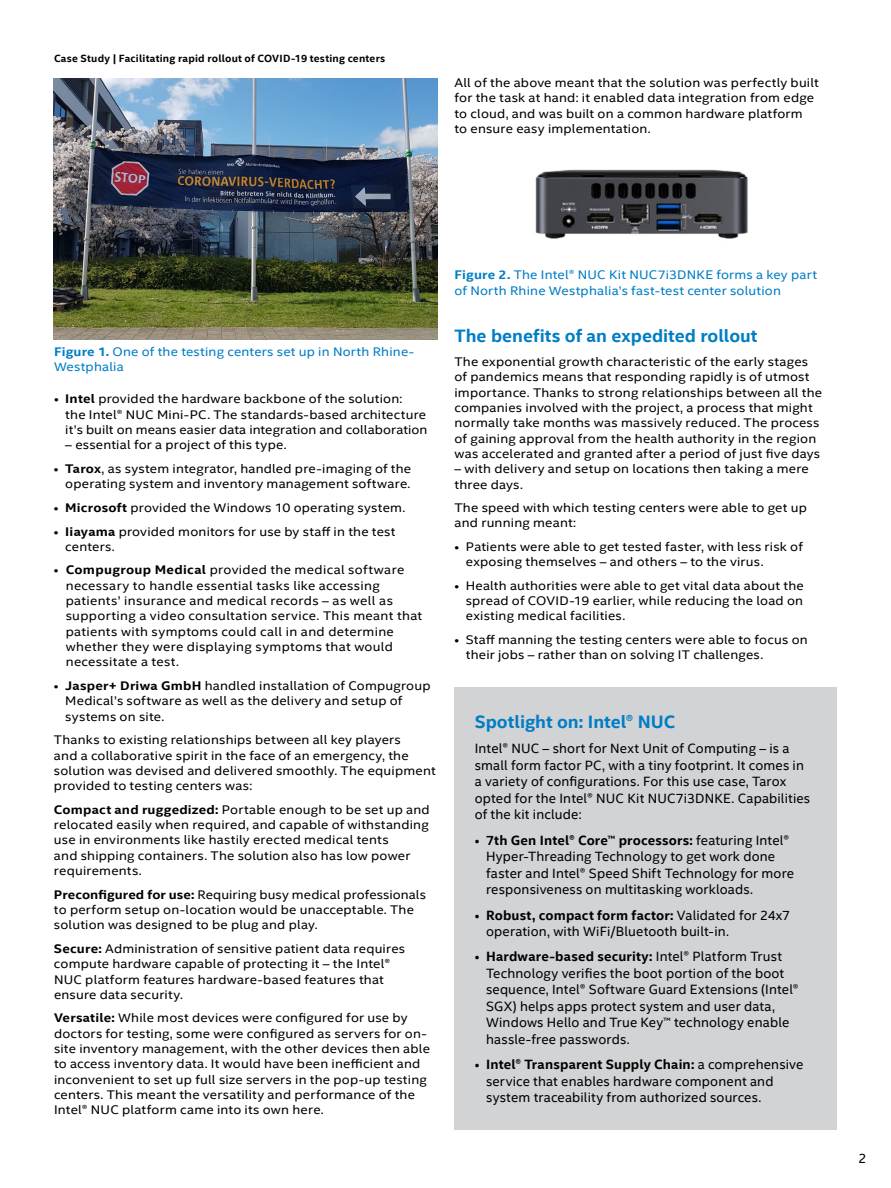
<style>
.page{position:relative;width:891px;height:1188px;background:#fff}
.page>*{position:absolute;margin:0;border:0;box-sizing:border-box;transform-origin:0 0}
.t1{font:700 18px "Intel Clear";color:#007dc5}
.t2{font:13.5px/16.5px "Intel Clear";letter-spacing:.01em;color:#000}
.t3{font:12.6px/15.3px "Intel Clear";letter-spacing:.015em;color:#000;scale:1.08 1}
.t4{font:12.6px/15.3px "Intel Clear";letter-spacing:.015em;color:#007dc5;scale:1.08 1}
.t5{font:700 10.5px "Intel Clear";letter-spacing:.02em;color:#000}
.s1{font-weight:700}
</style>
<div class="page">
<div style="left:454px;top:687px;width:383px;height:443px;background:#d1d3d4"></div>
<img style="left:535px;top:169px;width:213px;height:70px">
<img style="left:54px;top:78px;width:383px;height:261px">
<p class="t5" style="left:54px;top:51px;width:333px">Case Study | Facilitating rapid rollout of COVID-19 testing centers</p>
<p class="t3" style="left:454px;top:75px;width:339px">All of the above meant that the solution was perfectly built for the task at hand: it enabled data integration from edge to cloud, and was built on a common hardware platform<br>to ensure easy implementation.</p>
<p class="t4" style="left:54px;top:343px;width:335px"><span class="s1">Figure 1.</span> One of the testing centers set up in North Rhine-<br>Westphalia</p>
<p class="t3" style="left:65px;top:391px;width:337px;text-indent:-11px">• <span class="s1">Intel</span> provided the hardware backbone of the solution:<br>the Intel® NUC Mini-PC. The standards-based architecture it’s built on means easier data integration and collaboration</p>
<p class="t3" style="left:65px;top:437px;width:206px">– essential for a project of this type.</p>
<p class="t3" style="left:54px;top:461px;width:332px;text-align:right">• <span class="s1">Tarox</span>, as system integrator, handled pre-imaging of the operating system and inventory management software.</p>
<p class="t3" style="left:54px;top:499px;width:327px">• <span class="s1">Microsoft</span> provided the Windows 10 operating system.</p>
<p class="t3" style="left:65px;top:523px;width:307px;text-indent:-11px">• <span class="s1">Iiayama</span> provided monitors for use by staff in the test centers.</p>
<p class="t3" style="left:66px;top:562px;width:332px;text-indent:-12px">• <span class="s1">Compugroup Medical</span> provided the medical software necessary to handle essential tasks like accessing patients’ insurance and medical records – as well as supporting a video consultation service. This meant that patients with symptoms could call in and determine whether they were displaying symptoms that would necessitate a test.</p>
<p class="t3" style="left:65px;top:678px;width:340px;text-indent:-11px">• <span class="s1">Jasper+ Driwa GmbH</span> handled installation of Compugroup<br>Medical’s software as well as the delivery and setup of systems on site.</p>
<p class="t3" style="left:54px;top:732px;width:355px">Thanks to existing relationships between all key players<br>and a collaborative spirit in the face of an emergency, the solution was devised and delivered smoothly. The equipment provided to testing centers was:</p>
<p class="t3" style="left:54px;top:801px;width:349px"><span class="s1">Compact and ruggedized:</span> Portable enough to be set up and relocated easily when required, and capable of withstanding use in environments like hastily erected medical tents<br>and shipping containers. The solution also has low power requirements.</p>
<p class="t3" style="left:54px;top:886px;width:346px"><span class="s1">Preconfigured for use:</span> Requiring busy medical professionals to perform setup on-location would be unacceptable. The solution was designed to be plug and play.</p>
<p class="t3" style="left:54px;top:940px;width:327px"><span class="s1">Secure:</span> Administration of sensitive patient data requires compute hardware capable of protecting it – the Intel® NUC platform features hardware-based features that ensure data security.</p>
<p class="t3" style="left:54px;top:1010px;width:350px"><span class="s1">Versatile:</span> While most devices were configured for use by doctors for testing, some were configured as servers for on&shy;site inventory management, with the other devices then able to access inventory data. It would have been inefficient and inconvenient to set up full size servers in the pop-up testing centers. This meant the versatility and performance of the Intel® NUC platform came into its own here.</p>
<p class="t4" style="left:454px;top:267px;width:337px"><span class="s1">Figure 2.</span> The Intel® NUC Kit NUC7i3DNKE forms a key part of North Rhine Westphalia’s fast-test center solution</p>
<h1 class="t1" style="left:454px;top:323px;width:305px">The benefits of an expedited rollout</h1>
<p class="t3" style="left:454px;top:354px;width:342px">The exponential growth characteristic of the early stages of pandemics means that responding rapidly is of utmost importance. Thanks to strong relationships between all the companies involved with the project, a process that might normally take months was massively reduced. The process of gaining approval from the health authority in the region was accelerated and granted after a period of just five days</p>
<p class="t3" style="left:454px;top:461px;width:330px">– with delivery and setup on locations then taking a mere three days.</p>
<p class="t3" style="left:454px;top:499px;width:328px">The speed with which testing centers were able to get up and running meant:</p>
<p class="t3" style="left:466px;top:538px;width:314px;text-indent:-11px">• Patients were able to get tested faster, with less risk of exposing themselves – and others – to the virus.</p>
<p class="t3" style="left:466px;top:577px;width:315px;text-align:justify;text-indent:-11px">• Health authorities were able to get vital data about the spread of COVID-19 earlier, while reducing the load on existing medical facilities.</p>
<p class="t3" style="left:466px;top:631px;width:318px;text-indent:-11px">• Staff manning the testing centers were able to focus on their jobs – rather than on solving IT challenges.</p>
<h1 class="t1" style="left:475px;top:709px;width:202px">Spotlight on: Intel® NUC</h1>
<p class="t2" style="left:475px;top:740px;width:337px">Intel® NUC – short for Next Unit of Computing – is a small form factor PC, with a tiny footprint. It comes in a variety of configurations. For this use case, Tarox opted for the Intel® NUC Kit NUC7i3DNKE. Capabilities of the kit include:</p>
<p class="t2" style="left:486px;top:831px;width:310px;text-indent:-11px">• <span class="s1">7th Gen Intel® Core™ processors:</span> featuring Intel® Hyper-Threading Technology to get work done faster and Intel® Speed Shift Technology for more responsiveness on multitasking workloads.</p>
<p class="t2" style="left:486px;top:906px;width:306px;text-indent:-11px">• <span class="s1">Robust, compact form factor:</span> Validated for 24x7 operation, with WiFi/Bluetooth built-in.</p>
<p class="t2" style="left:486px;top:948px;width:314px;text-indent:-11px">• <span class="s1">Hardware-based security:</span> Intel® Platform Trust Technology verifies the boot portion of the boot sequence, Intel® Software Guard Extensions (Intel® SGX) helps apps protect system and user data, Windows Hello and True Key™ technology enable hassle-free passwords.</p>
<p class="t2" style="left:486px;top:1056px;width:319px;text-indent:-11px">• <span class="s1">Intel® Transparent Supply Chain:</span> a comprehensive service that enables hardware component and system traceability from authorized sources.</p>
<p class="t2" style="left:858px;top:1150px;width:10px">2</p>
</div>
